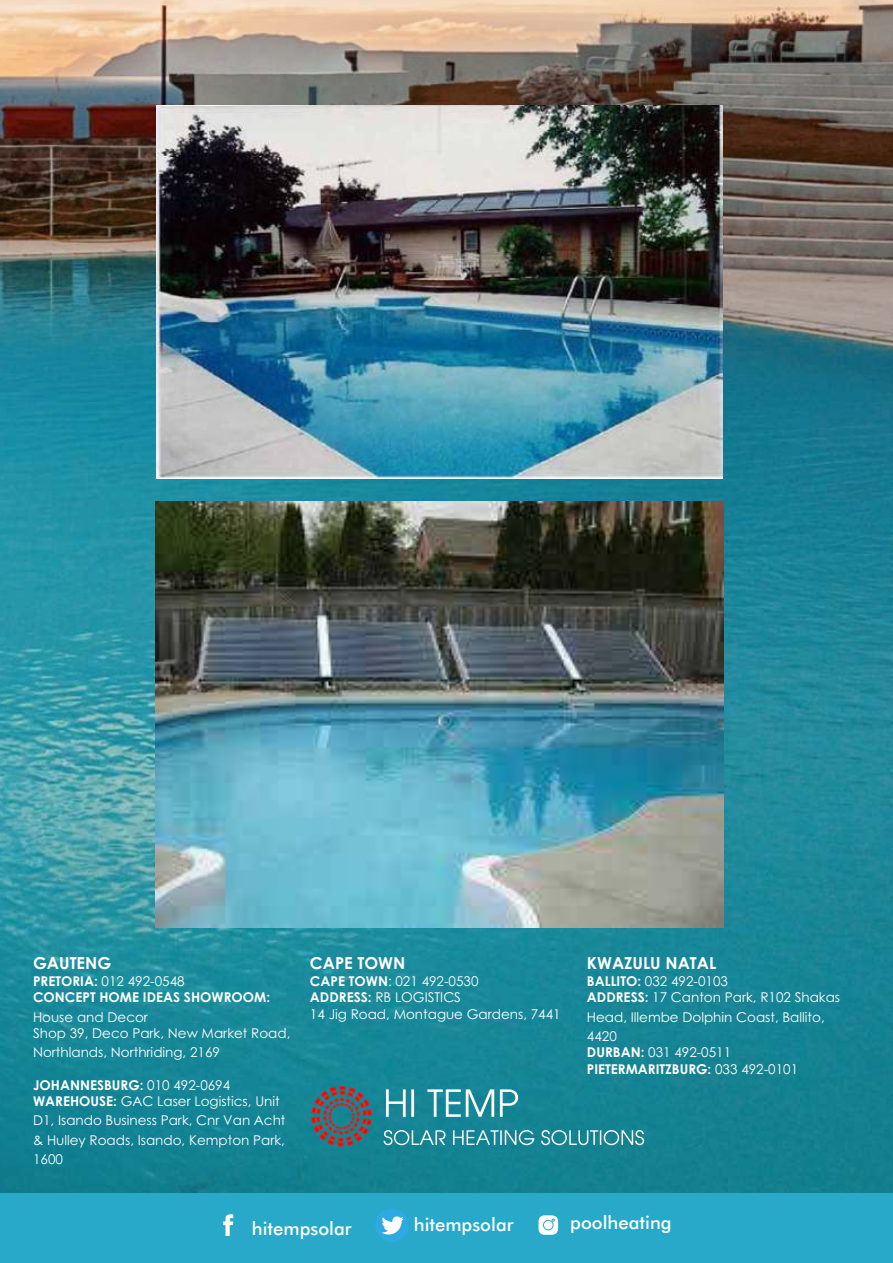
<style>
.page{position:relative;width:893px;height:1263px;background:#fff}
.page>*{position:absolute;margin:0;border:0;box-sizing:border-box;transform-origin:0 0}
.t1{font:500 18.45px "Futura BT";color:#fff}
.t2{font:700 16.5px "Century Gothic";color:#fff}
.t3{font:13.5px/19.4px "Century Gothic";color:#fff}
.t4{font:700 13.5px/16.4px "Century Gothic";color:#fff}
.s1{font-weight:400}
.s2{font-weight:700}
</style>
<div class="page">
<img style="left:0;top:0;width:893px;height:1194px">
<img style="left:157px;top:106px;width:565px;height:373px">
<img style="left:155px;top:501px;width:568px;height:426px">
<div style="left:0;top:1194px;width:893px;height:69px;background:#28a9c9"></div>
<svg style="left:223px;top:1214px;width:10px;height:22px"></svg>
<svg style="left:375px;top:1208px;width:34px;height:34px"></svg>
<svg style="left:538px;top:1215px;width:20px;height:20px"></svg>
<svg style="left:386px;top:1089px;width:132px;height:28px"></svg>
<svg style="left:384px;top:1130px;width:260px;height:15px"></svg>
<svg style="left:311px;top:1083px;width:61px;height:64px"></svg>
<p class="t2" style="left:33px;top:957px;width:80px">GAUTENG</p>
<p class="t4" style="left:33px;top:974px;width:239px">PRETORIA: <span class="s1">012 492-0548<br></span>CONCEPT HOME IDEAS SHOWROOM:</p>
<p class="t3" style="left:33px;top:1010px;width:259px;line-height:16px">House and Decor<br>Shop 39, Deco Park, New Market Road,</p>
<p class="t3" style="left:33px;top:1044px;width:188px">Northlands, Northriding, 2169</p>
<p class="t3" style="left:33px;top:1078px;width:248px;line-height:16.4px"><span class="s2">JOHANNESBURG:</span> 010 492-0694<br><span class="s2">WAREHOUSE:</span> GAC Laser Logistics, Unit</p>
<p class="t3" style="left:33px;top:1112px;width:254px;text-align:justify">D1, Isando Business Park, Cnr Van Acht &amp; Hulley Roads, Isando, Kempton Park, 1600</p>
<p class="t2" style="left:310px;top:957px;width:97px">CAPE TOWN</p>
<p class="t3" style="left:310px;top:974px;width:252px;line-height:16.2px"><span class="s2">CAPE TOWN</span>: 021 492-0530<br><span class="s2">ADDRESS:</span> RB LOGISTICS<br>14 Jig Road, Montague Gardens, 7441</p>
<p class="t2" style="left:587px;top:957px;width:131px">KWAZULU NATAL</p>
<p class="t3" style="left:587px;top:974px;width:255px;line-height:16.4px"><span class="s2">BALLITO:</span> 032 492-0103<br><span class="s2">ADDRESS:</span> 17 Canton Park, R102 Shakas</p>
<p class="t3" style="left:587px;top:1008px;width:239px">Head, Illembe Dolphin Coast, Ballito,<br>4420</p>
<p class="t4" style="left:587px;top:1045px;width:213px">DURBAN: <span class="s1">031 492-0511<br></span>PIETERMARITZBURG: <span class="s1">033 492-0101</span></p>
<h1 class="t1" style="left:252px;top:1221px;width:101px">hitempsolar</h1>
<h1 class="t1" style="left:414px;top:1217px;width:101px">hitempsolar</h1>
<h1 class="t1" style="left:570px;top:1215px;width:103px">poolheating</h1>
</div>
